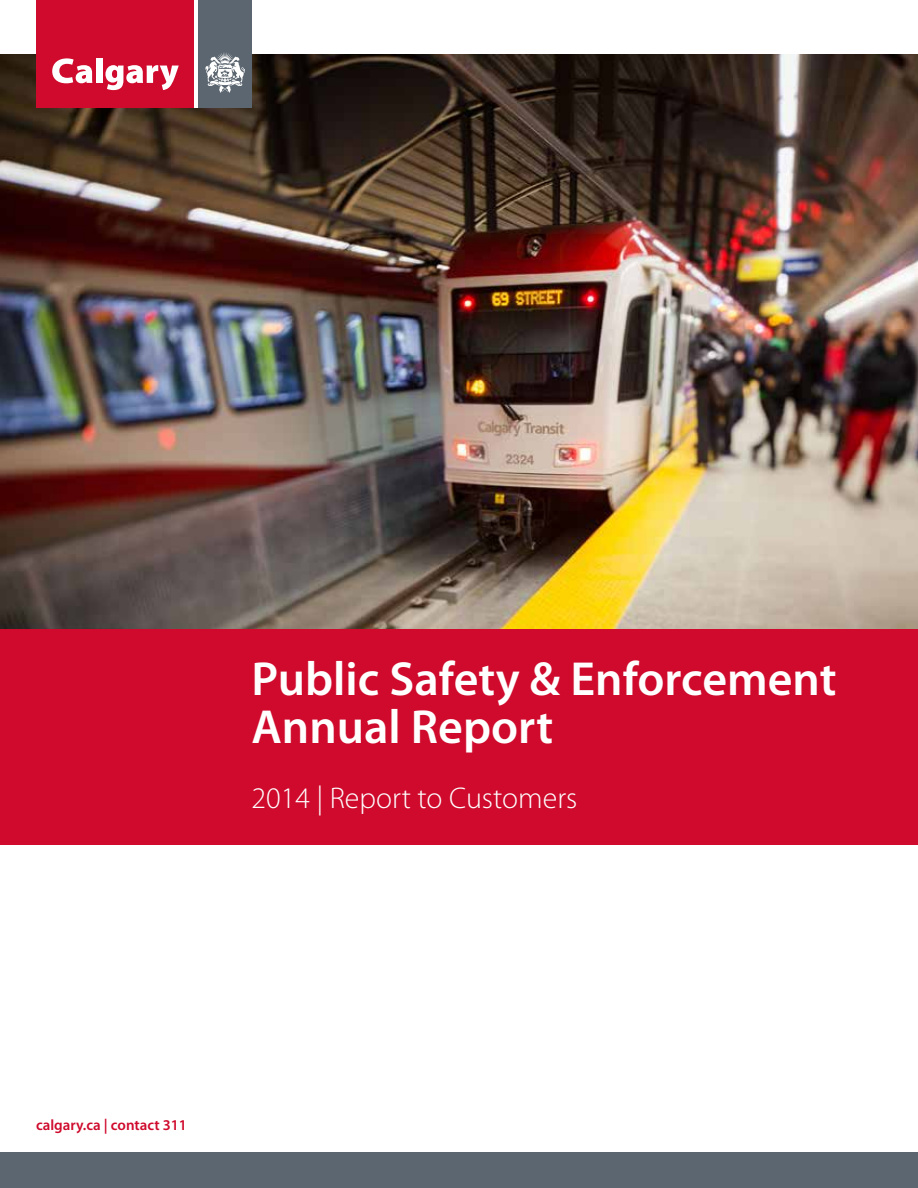
<style>
.page{position:relative;width:918px;height:1188px;background:#fff}
.page>*{position:absolute;margin:0;border:0;box-sizing:border-box;transform-origin:0 0}
.t1{font:600 48px/48px "Myriad Pro";color:#fff}
.t2{font:300 30px "Myriad Pro";color:#fff}
.t3{font:600 15px "Myriad Pro";color:#cf0a2c}
</style>
<div class="page">
<div style="left:0;top:626px;width:918px;height:219px;background:#cf0a2c"></div>
<img style="left:0;top:54px;width:918px;height:575px">
<div style="left:36px;top:0;width:159px;height:108px;background:#cf0a2c"></div>
<div style="left:198px;top:0;width:54px;height:108px;background:#5c6670"></div>
<hr style="left:195px;top:0;width:3px;height:108px;background:#fff">
<svg style="left:52px;top:58px;width:40px;height:25px"></svg>
<div style="left:96px;top:58px;width:6px;height:25px;background:#fff"></div>
<svg style="left:105px;top:65px;width:74px;height:25px"></svg>
<svg style="left:205px;top:52px;width:40px;height:41px"></svg>
<div style="left:0;top:1152px;width:918px;height:36px;background:#5c6670"></div>
<p class="t1" style="left:252px;top:653px;width:587px">Public Safety &amp; Enforcement<br>Annual Report</p>
<p class="t2" style="left:252px;top:780px;width:327px">2014 | Report to Customers</p>
<p class="t3" style="left:36px;top:1116px;width:152px">calgary.ca | contact 311</p>
</div>
